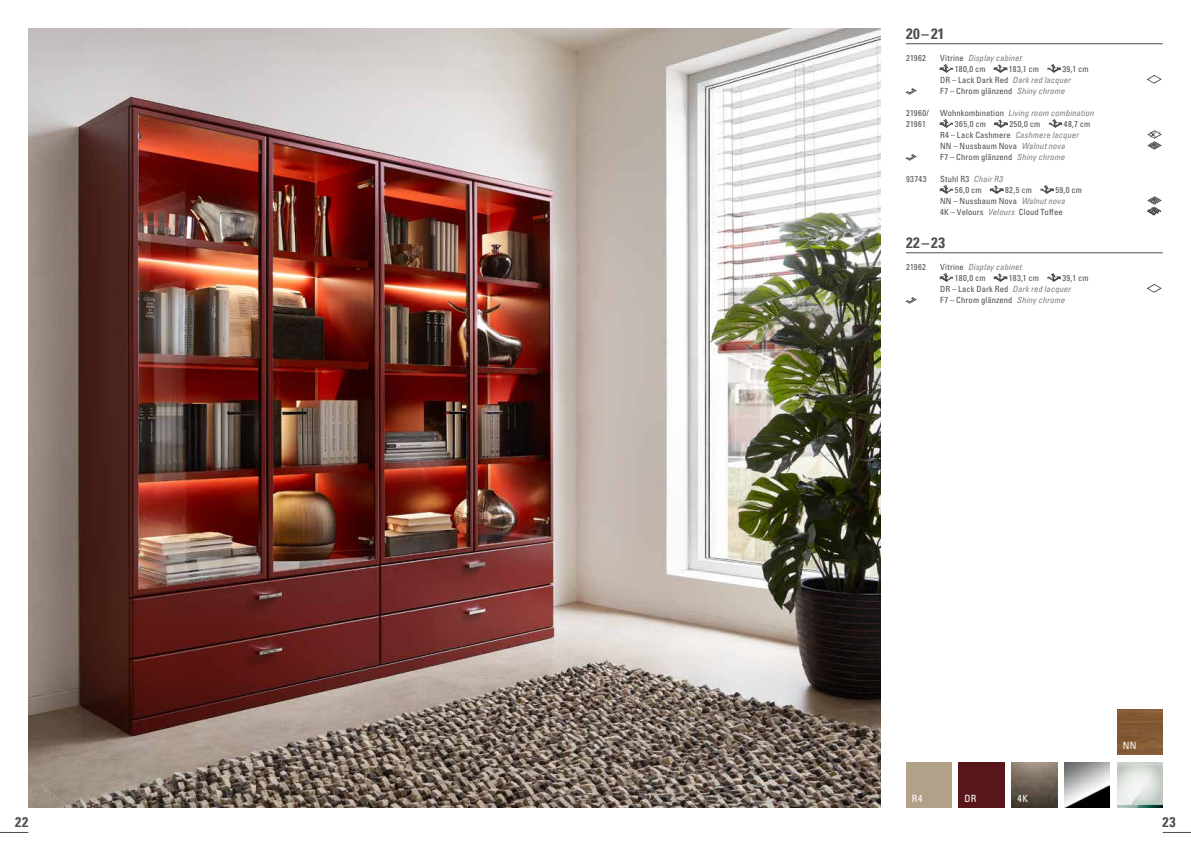
<style>
.page{position:relative;width:1191px;height:842px;background:#fff}
.page>*{position:absolute;margin:0;border:0;box-sizing:border-box;transform-origin:0 0}
.t1{font:700 condensed 15px "Univers LT Pro";letter-spacing:.035em;color:#4d4e4d}
.t2{font:700 condensed 14px "Univers LT Pro";color:#4d4e4d}
.t3{font:condensed 10px "Univers LT Pro";letter-spacing:.035em;color:#fff}
.t4{font:condensed 8.5px/11px "Univers LT Pro";letter-spacing:.015em;color:#4d4e4d}
.t5{font:italic condensed 8.5px "Univers LT Pro";letter-spacing:.015em;color:#7d7f7e}
.t6{font:condensed 8.5px/11px "Univers LT Pro";letter-spacing:.035em;color:#4d4e4d}
.s1{font-style:italic;color:#7d7f7e}
.s2{font-style:normal;color:#4d4e4d}
</style>
<div class="page">
<svg style="left:1162px;top:832px;width:29px;height:1px"></svg>
<svg style="left:0;top:832px;width:28px;height:1px"></svg>
<img style="left:1117px;top:709px;width:45px;height:45px">
<img style="left:1064px;top:763px;width:45px;height:45px">
<img style="left:1117px;top:763px;width:45px;height:45px">
<div style="left:959px;top:763px;width:45px;height:45px;background:#57171a"></div>
<img style="left:1011px;top:763px;width:46px;height:45px">
<img style="left:28px;top:28px;width:852px;height:780px">
<hr style="left:906px;top:44px;width:256px;height:1px;background:#4d4e4d">
<hr style="left:906px;top:253px;width:256px;height:1px;background:#4d4e4d">
<svg style="left:940px;top:64px;width:13px;height:9px"></svg>
<svg style="left:993px;top:64px;width:14px;height:9px"></svg>
<svg style="left:1047px;top:64px;width:13px;height:9px"></svg>
<svg style="left:1146px;top:75px;width:15px;height:9px"></svg>
<svg style="left:905px;top:88px;width:11px;height:7px"></svg>
<svg style="left:940px;top:119px;width:13px;height:9px"></svg>
<svg style="left:994px;top:119px;width:13px;height:9px"></svg>
<svg style="left:1048px;top:119px;width:14px;height:9px"></svg>
<svg style="left:1147px;top:130px;width:14px;height:20px"></svg>
<svg style="left:905px;top:154px;width:11px;height:7px"></svg>
<svg style="left:940px;top:185px;width:13px;height:9px"></svg>
<svg style="left:990px;top:185px;width:13px;height:9px"></svg>
<svg style="left:1040px;top:185px;width:13px;height:9px"></svg>
<svg style="left:1147px;top:196px;width:14px;height:20px"></svg>
<svg style="left:940px;top:273px;width:13px;height:9px"></svg>
<svg style="left:993px;top:273px;width:14px;height:9px"></svg>
<svg style="left:1047px;top:273px;width:13px;height:9px"></svg>
<svg style="left:1146px;top:284px;width:15px;height:9px"></svg>
<svg style="left:905px;top:297px;width:11px;height:7px"></svg>
<h1 class="t1" style="left:906px;top:25px;width:40px">20–21</h1>
<p class="t4" style="left:906px;top:53px;width:22px">21962</p>
<p class="t4" style="left:955px;top:53px;width:68px;text-indent:-15px">Vitrine <span class="s1">Display cabinet<br></span>180,0 cm</p>
<p class="t4" style="left:1009px;top:64px;width:32px">183,1 cm</p>
<p class="t4" style="left:940px;top:64px;width:150px;text-indent:122px">39,1 cm<br>DR – Lack Dark Red <span class="s1">Dark red lacquer<br></span>F7 – Chrom glänzend <span class="s1">Shiny chrome</span></p>
<p class="t4" style="left:906px;top:108px;width:24px">21960/</p>
<p class="t5" style="left:940px;top:108px;width:155px"><span class="s2">Wohnkombination</span> Living room combination</p>
<p class="t4" style="left:906px;top:119px;width:21px">21961</p>
<p class="t4" style="left:955px;top:119px;width:32px">365,0 cm</p>
<p class="t4" style="left:1009px;top:119px;width:32px">250,0 cm</p>
<p class="t4" style="left:940px;top:119px;width:152px;text-indent:124px">48,7 cm<br>R4 – Lack Cashmere <span class="s1">Cashmere lacquer<br></span>NN – Nussbaum Nova <span class="s1">Walnut nova<br></span>F7 – Chrom glänzend <span class="s1">Shiny chrome</span></p>
<p class="t4" style="left:906px;top:174px;width:22px">93743</p>
<p class="t6" style="left:955px;top:174px;width:49px;text-indent:-15px">Stuhl R3 <span class="s1">Chair R3<br></span>56,0 cm</p>
<p class="t4" style="left:1005px;top:185px;width:28px">82,5 cm</p>
<p class="t4" style="left:940px;top:185px;width:143px;text-indent:115px">59,0 cm<br>NN – Nussbaum Nova <span class="s1">Walnut nova<br></span>4K – Velours <span class="s1">Velours</span> Cloud Toffee</p>
<h1 class="t1" style="left:906px;top:234px;width:41px">22–23</h1>
<p class="t4" style="left:906px;top:262px;width:22px">21962</p>
<p class="t4" style="left:955px;top:262px;width:68px;text-indent:-15px">Vitrine <span class="s1">Display cabinet<br></span>180,0 cm</p>
<p class="t4" style="left:1009px;top:273px;width:32px">183,1 cm</p>
<p class="t4" style="left:940px;top:273px;width:150px;text-indent:122px">39,1 cm<br>DR – Lack Dark Red <span class="s1">Dark red lacquer<br></span>F7 – Chrom glänzend <span class="s1">Shiny chrome</span></p>
<p class="t3" style="left:912px;top:792px;width:12px">R4</p>
<p class="t3" style="left:964px;top:792px;width:13px">DR</p>
<p class="t3" style="left:1017px;top:792px;width:12px">4K</p>
<p class="t3" style="left:1123px;top:739px;width:15px">NN</p>
<h2 class="t2" style="left:15px;top:813px;width:15px">22</h2>
<h2 class="t2" style="left:1162px;top:813px;width:15px">23</h2>
</div>
